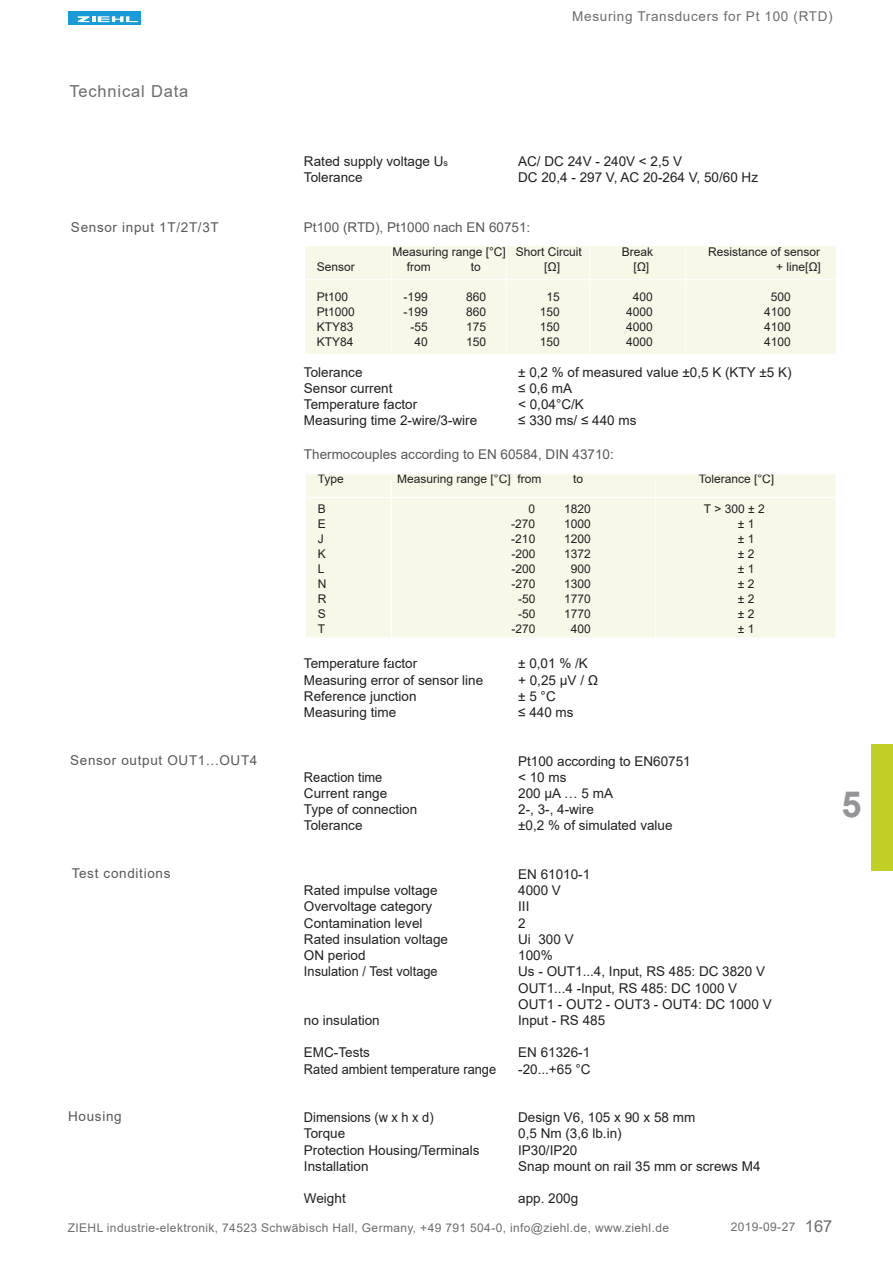
<style>
.page{position:relative;width:893px;height:1263px;background:#fff}
.page>*{position:absolute;margin:0;border:0;box-sizing:border-box;transform-origin:0 0}
.t1{font:700 36px "Arial";color:#939598}
.t2{font:16.5px "Arial";letter-spacing:.05em;color:#6c6d70}
.t3{font:13.5px/16.2px "Arial";color:#231f20}
.t4{font:13.5px/16.2px "Arial";color:#231f20;scale:.95 1}
.t5{font:13.5px "Arial";color:#57585a}
.t6{font:13.5px "Arial";letter-spacing:.05em;color:#57585a}
.t7{font:13.5px "Arial";letter-spacing:.05em;color:#6c6d70}
.t8{font:12px "Arial";color:#231f20}
.t9{font:12px "Arial";letter-spacing:.03em;color:#6c6d70}
.s1{font-size:9px}
</style>
<div class="page">
<div style="left:68px;top:11px;width:72px;height:14px;background:#199bd8"></div>
<svg style="left:78px;top:16px;width:60px;height:6px"></svg>
<div style="left:305px;top:246px;width:530px;height:108px;background:#f7f8e7"></div>
<hr style="left:391px;top:246px;width:1px;height:114px;background:#fff">
<hr style="left:506px;top:241px;width:1px;height:119px;background:#fff">
<hr style="left:590px;top:241px;width:1px;height:119px;background:#fff">
<hr style="left:685px;top:238px;width:1px;height:119px;background:#fff">
<hr style="left:305px;top:279px;width:533px;height:1px;background:#fff">
<div style="left:305px;top:474px;width:531px;height:164px;background:#f7f8e7"></div>
<div style="left:305px;top:473px;width:531px;height:165px;border:1px solid #fff"></div>
<hr style="left:391px;top:480px;width:1px;height:187px;background:#fff">
<hr style="left:655px;top:480px;width:1px;height:187px;background:#fff">
<hr style="left:304px;top:497px;width:533px;height:1px;background:#fff">
<div style="left:871px;top:744px;width:22px;height:127px;background:#c1ce23"></div>
<p class="t7" style="left:572px;top:7px;width:262px">Mesuring Transducers for Pt 100 (RTD)</p>
<p class="t2" style="left:69px;top:80px;width:120px">Technical Data</p>
<p class="t3" style="left:304px;top:153px;width:146px">Rated supply voltage U<span class="s1">s<br></span>Tolerance</p>
<p class="t3" style="left:518px;top:153px;width:241px">AC/ DC 24V - 240V &lt; 2,5 V<br>DC 20,4 - 297 V, AC 20-264 V, 50/60 Hz</p>
<p class="t6" style="left:71px;top:218px;width:149px">Sensor input 1T/2T/3T</p>
<p class="t6" style="left:70px;top:751px;width:189px">Sensor output OUT1...OUT4</p>
<p class="t6" style="left:72px;top:864px;width:100px">Test conditions</p>
<p class="t6" style="left:68px;top:1106px;width:55px">Housing</p>
<p class="t5" style="left:304px;top:218px;width:228px">Pt100 (RTD), Pt1000 nach EN 60751:</p>
<p class="t8" style="left:392px;top:243px;width:191px">Measuring range [°C] Short Circuit</p>
<p class="t8" style="left:622px;top:243px;width:33px">Break</p>
<p class="t8" style="left:708px;top:243px;width:114px">Resistance of sensor</p>
<p class="t8" style="left:317px;top:258px;width:40px">Sensor</p>
<p class="t8" style="left:407px;top:258px;width:25px">from</p>
<p class="t8" style="left:471px;top:258px;width:12px">to</p>
<p class="t8" style="left:544px;top:258px;width:17px">[Ω]</p>
<p class="t8" style="left:633px;top:258px;width:17px">[Ω]</p>
<p class="t8" style="left:776px;top:258px;width:46px">+ line[Ω]</p>
<p class="t8" style="left:317px;top:288px;width:33px">Pt100</p>
<p class="t8" style="left:404px;top:288px;width:26px">-199</p>
<p class="t8" style="left:466px;top:288px;width:22px">860</p>
<p class="t8" style="left:546px;top:288px;width:15px">15</p>
<p class="t8" style="left:633px;top:288px;width:22px">400</p>
<p class="t8" style="left:771px;top:288px;width:22px">500</p>
<p class="t8" style="left:317px;top:303px;width:40px">Pt1000</p>
<p class="t8" style="left:404px;top:303px;width:26px">-199</p>
<p class="t8" style="left:466px;top:303px;width:22px">860</p>
<p class="t8" style="left:540px;top:303px;width:22px">150</p>
<p class="t8" style="left:626px;top:303px;width:28px">4000</p>
<p class="t8" style="left:764px;top:303px;width:28px">4100</p>
<p class="t8" style="left:317px;top:318px;width:38px">KTY83</p>
<p class="t8" style="left:410px;top:318px;width:19px">-55</p>
<p class="t8" style="left:466px;top:318px;width:22px">175</p>
<p class="t8" style="left:540px;top:318px;width:22px">150</p>
<p class="t8" style="left:626px;top:318px;width:28px">4000</p>
<p class="t8" style="left:764px;top:318px;width:28px">4100</p>
<p class="t8" style="left:317px;top:333px;width:38px">KTY84</p>
<p class="t8" style="left:414px;top:333px;width:15px">40</p>
<p class="t8" style="left:466px;top:333px;width:22px">150</p>
<p class="t8" style="left:540px;top:333px;width:22px">150</p>
<p class="t8" style="left:626px;top:333px;width:28px">4000</p>
<p class="t8" style="left:764px;top:333px;width:28px">4100</p>
<p class="t3" style="left:304px;top:364px;width:175px">Tolerance<br>Sensor current<br>Temperature factor<br>Measuring time 2-wire/3-wire</p>
<p class="t3" style="left:518px;top:364px;width:275px">± 0,2 % of measured value ±0,5 K (KTY ±5 K) ≤ 0,6 mA<br>&lt; 0,04°C/K<br>≤ 330 ms/ ≤ 440 ms</p>
<p class="t5" style="left:304px;top:445px;width:311px">Thermocouples according to EN 60584, DIN 43710:</p>
<p class="t8" style="left:318px;top:471px;width:28px">Type</p>
<p class="t8" style="left:397px;top:471px;width:146px">Measuring range [°C] from</p>
<p class="t8" style="left:573px;top:471px;width:12px">to</p>
<p class="t8" style="left:699px;top:471px;width:77px">Tolerance [°C]</p>
<p class="t8" style="left:318px;top:501px;width:10px">B</p>
<p class="t8" style="left:529px;top:501px;width:8px">0</p>
<p class="t8" style="left:564px;top:501px;width:28px">1820</p>
<p class="t8" style="left:704px;top:501px;width:62px">T &gt; 300 ± 2</p>
<p class="t8" style="left:318px;top:516px;width:10px">E</p>
<p class="t8" style="left:511px;top:516px;width:26px">-270</p>
<p class="t8" style="left:564px;top:516px;width:28px">1000</p>
<p class="t8" style="left:738px;top:516px;width:18px">± 1</p>
<p class="t8" style="left:318px;top:531px;width:7px">J</p>
<p class="t8" style="left:511px;top:531px;width:26px">-210</p>
<p class="t8" style="left:564px;top:531px;width:28px">1200</p>
<p class="t8" style="left:738px;top:531px;width:18px">± 1</p>
<p class="t8" style="left:318px;top:546px;width:10px">K</p>
<p class="t8" style="left:511px;top:546px;width:26px">-200</p>
<p class="t8" style="left:564px;top:546px;width:28px">1372</p>
<p class="t8" style="left:738px;top:546px;width:18px">± 2</p>
<p class="t8" style="left:318px;top:561px;width:8px">L</p>
<p class="t8" style="left:511px;top:561px;width:26px">-200</p>
<p class="t8" style="left:571px;top:561px;width:22px">900</p>
<p class="t8" style="left:738px;top:561px;width:18px">± 1</p>
<p class="t8" style="left:318px;top:576px;width:10px">N</p>
<p class="t8" style="left:511px;top:576px;width:26px">-270</p>
<p class="t8" style="left:564px;top:576px;width:28px">1300</p>
<p class="t8" style="left:738px;top:576px;width:18px">± 2</p>
<p class="t8" style="left:318px;top:591px;width:10px">R</p>
<p class="t8" style="left:518px;top:591px;width:19px">-50</p>
<p class="t8" style="left:564px;top:591px;width:28px">1770</p>
<p class="t8" style="left:738px;top:591px;width:18px">± 2</p>
<p class="t8" style="left:318px;top:606px;width:10px">S</p>
<p class="t8" style="left:518px;top:606px;width:19px">-50</p>
<p class="t8" style="left:564px;top:606px;width:28px">1770</p>
<p class="t8" style="left:738px;top:606px;width:18px">± 2</p>
<p class="t8" style="left:318px;top:621px;width:9px">T</p>
<p class="t8" style="left:511px;top:621px;width:26px">-270</p>
<p class="t8" style="left:571px;top:621px;width:22px">400</p>
<p class="t8" style="left:738px;top:621px;width:18px">± 1</p>
<p class="t3" style="left:304px;top:655px;width:181px">Temperature factor<br>Measuring error of sensor line<br>Reference junction<br>Measuring time</p>
<p class="t4" style="left:304px;top:769px;width:121px">Reaction time<br>Current range<br>Type of connection<br>Tolerance</p>
<p class="t3" style="left:304px;top:882px;width:146px">Rated impulse voltage<br>Overvoltage category<br>Contamination level<br>Rated insulation voltage<br>ON period<br>Insulation / Test voltage</p>
<p class="t3" style="left:304px;top:1012px;width:77px">no insulation</p>
<p class="t3" style="left:304px;top:1044px;width:194px">EMC-Tests<br>Rated ambient temperature range</p>
<p class="t4" style="left:304px;top:1109px;width:186px">Dimensions (w x h x d)<br>Torque<br>Protection Housing/Terminals<br>Installation</p>
<p class="t3" style="left:304px;top:1190px;width:43px">Weight</p>
<p class="t3" style="left:518px;top:655px;width:82px">± 0,01 % /K + 0,25 μV / Ω ± 5 °C<br>≤ 440 ms</p>
<p class="t3" style="left:518px;top:753px;width:174px">Pt100 according to EN60751 &lt; 10 ms<br>200 μA … 5 mA<br>2-, 3-, 4-wire<br>±0,2 % of simulated value</p>
<p class="t3" style="left:518px;top:866px;width:255px">EN 61010-1<br>4000 V<br>III<br>2<br>Ui 300 V<br>100%<br>Us - OUT1...4, Input, RS 485: DC 3820 V<br>OUT1...4 -Input, RS 485: DC 1000 V<br>OUT1 - OUT2 - OUT3 - OUT4: DC 1000 V<br>Input - RS 485</p>
<p class="t3" style="left:518px;top:1044px;width:74px">EN 61326-1 -20...+65 °C</p>
<p class="t3" style="left:518px;top:1109px;width:244px">Design V6, 105 x 90 x 58 mm<br>0,5 Nm (3,6 lb.in)<br>IP30/IP20<br>Snap mount on rail 35 mm or screws M4</p>
<p class="t3" style="left:518px;top:1190px;width:62px">app. 200g</p>
<p class="t9" style="left:68px;top:1219px;width:603px">ZIEHL industrie-elektronik, 74523 Schwäbisch Hall, Germany, +49 791 504-0, info@ziehl.de, www.ziehl.de</p>
<p class="t2" style="left:805px;top:1215px;width:29px">167</p>
<p class="t9" style="left:731px;top:1218px;width:66px">2019-09-27</p>
<h1 class="t1" style="left:841px;top:778px;width:22px">5</h1>
</div>
